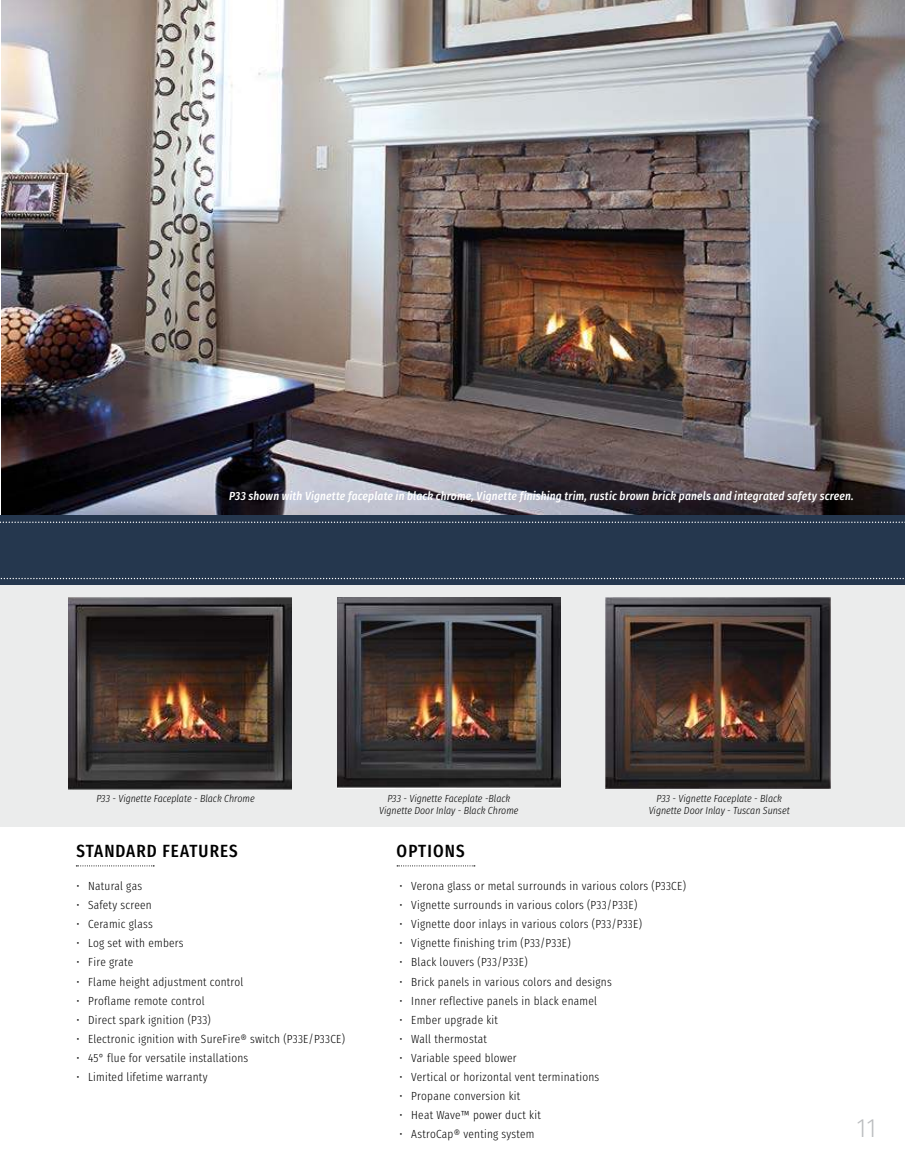
<style>
.page{position:relative;width:905px;height:1161px;background:#fff}
.page>*{position:absolute;margin:0;border:0;box-sizing:border-box;transform-origin:0 0}
.t1{font:300 26.4px "Fira Sans Condensed";color:#bcbec0}
.t2{font:500 17.7px "Fira Sans Condensed";letter-spacing:.06em;color:#000}
.t3{font:300 11.7px "Fira Sans Condensed";letter-spacing:.02em;color:#000}
.t4{font:italic 500 11.7px "Fira Sans Condensed";letter-spacing:.015em;color:#fff}
.t5{font:italic 300 10.35px/11.7px "Fira Sans Condensed";color:#000;text-align:center}
</style>
<div class="page">
<img style="left:1px;top:0;width:903px;height:516px">
<div style="left:0;top:579px;width:904px;height:248px;background:#ebecec"></div>
<div style="left:0;top:516px;width:904px;height:69px;background:#25374e"></div>
<svg style="left:0;top:578px;width:905px;height:1px"></svg>
<svg style="left:0;top:522px;width:905px;height:1px"></svg>
<img style="left:606px;top:597px;width:224px;height:191px">
<img style="left:337px;top:597px;width:224px;height:191px">
<img style="left:68px;top:597px;width:224px;height:192px">
<svg style="left:76px;top:865px;width:78px;height:1px"></svg>
<svg style="left:397px;top:865px;width:78px;height:1px"></svg>
<p class="t4" style="left:229px;top:488px;width:626px">P33 shown with Vignette faceplate in black chrome, Vignette finishing trim, rustic brown brick panels and integrated safety screen.</p>
<p class="t5" style="left:96px;top:793px;width:160px">P33 - Vignette Faceplate - Black Chrome</p>
<p class="t5" style="left:379px;top:793px;width:141px">P33 - Vignette Faceplate -Black<br>Vignette Door Inlay - Black Chrome</p>
<p class="t5" style="left:648px;top:793px;width:143px">P33 - Vignette Faceplate - Black<br>Vignette Door Inlay - Tuscan Sunset</p>
<h2 class="t2" style="left:76px;top:839px;width:163px">STANDARD FEATURES</h2>
<h2 class="t2" style="left:396px;top:839px;width:70px">OPTIONS</h2>
<p class="t3" style="left:76px;top:878px;width:67px">• Natural gas</p>
<p class="t3" style="left:76px;top:897px;width:77px">• Safety screen</p>
<p class="t3" style="left:76px;top:916px;width:78px">• Ceramic glass</p>
<p class="t3" style="left:76px;top:935px;width:109px">• Log set with embers</p>
<p class="t3" style="left:76px;top:954px;width:58px">• Fire grate</p>
<p class="t3" style="left:76px;top:973px;width:169px">• Flame height adjustment control</p>
<p class="t3" style="left:76px;top:992px;width:130px">• Proflame remote control</p>
<p class="t3" style="left:76px;top:1011px;width:136px">• Direct spark ignition (P33)</p>
<p class="t3" style="left:76px;top:1031px;width:270px">• Electronic ignition with SureFire® switch (P33E/P33CE)</p>
<p class="t3" style="left:76px;top:1050px;width:173px">• 45° flue for versatile installations</p>
<p class="t3" style="left:76px;top:1069px;width:133px">• Limited lifetime warranty</p>
<p class="t3" style="left:399px;top:878px;width:288px">• Verona glass or metal surrounds in various colors (P33CE)</p>
<p class="t3" style="left:399px;top:897px;width:239px">• Vignette surrounds in various colors (P33/P33E)</p>
<p class="t3" style="left:399px;top:916px;width:244px">• Vignette door inlays in various colors (P33/P33E)</p>
<p class="t3" style="left:399px;top:935px;width:173px">• Vignette finishing trim (P33/P33E)</p>
<p class="t3" style="left:399px;top:954px;width:130px">• Black louvers (P33/P33E)</p>
<p class="t3" style="left:399px;top:973px;width:214px">• Brick panels in various colors and designs</p>
<p class="t3" style="left:399px;top:992px;width:199px">• Inner reflective panels in black enamel</p>
<p class="t3" style="left:399px;top:1011px;width:100px">• Ember upgrade kit</p>
<p class="t3" style="left:399px;top:1031px;width:89px">• Wall thermostat</p>
<p class="t3" style="left:399px;top:1050px;width:119px">• Variable speed blower</p>
<p class="t3" style="left:399px;top:1069px;width:201px">• Vertical or horizontal vent terminations</p>
<p class="t3" style="left:399px;top:1088px;width:122px">• Propane conversion kit</p>
<p class="t3" style="left:399px;top:1107px;width:143px">• Heat Wave™ power duct kit</p>
<p class="t3" style="left:399px;top:1126px;width:136px">• AstroCap® venting system</p>
<h1 class="t1" style="left:856px;top:1109px;width:21px">11</h1>
</div>
